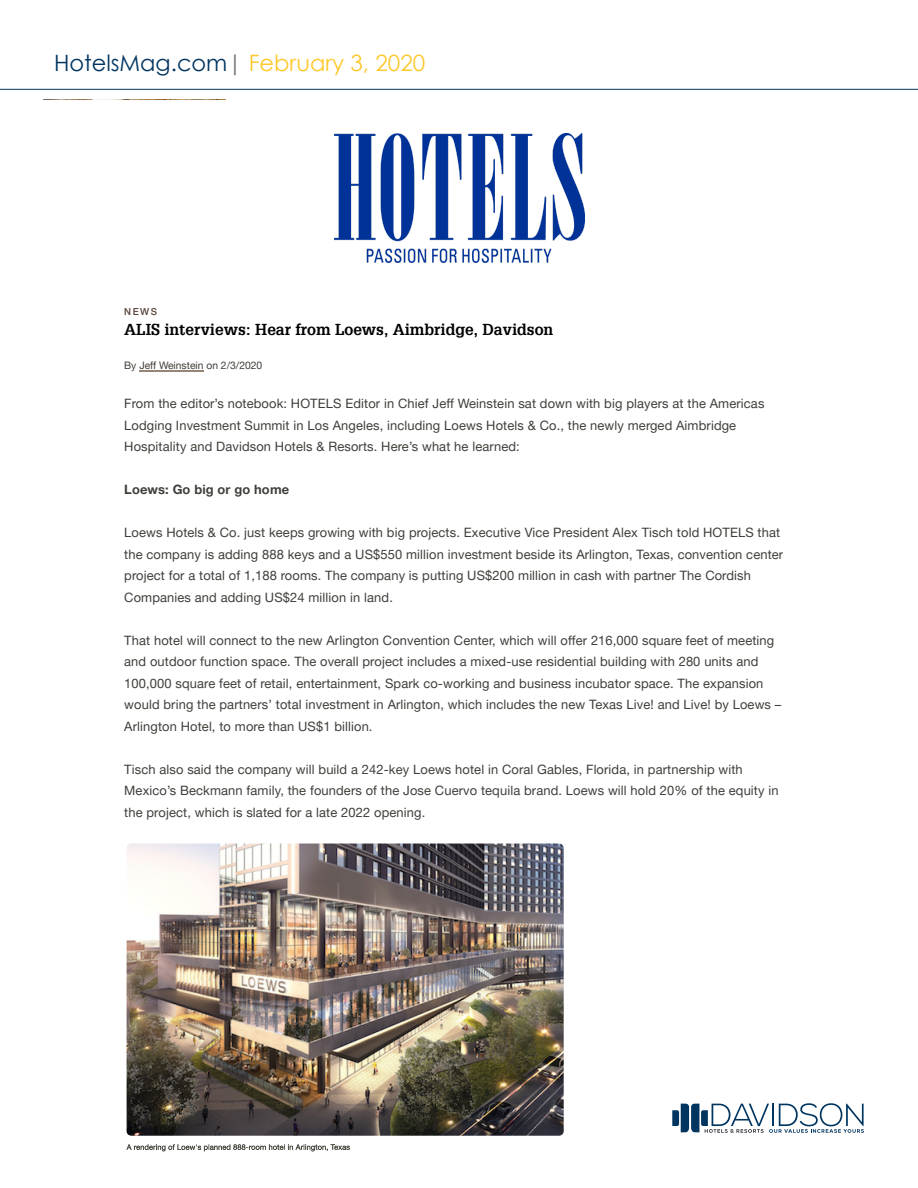
<style>
.page{position:relative;width:918px;height:1188px;background:#fff}
.page>*{position:absolute;margin:0;border:0;box-sizing:border-box;transform-origin:0 0}
.t1{font:22.5px "Century Gothic";color:#fec82b}
.t2{font:700 15.45px "Glypha LTW01 65";color:#000}
.t3{font:12.9px/21.5px "Helvetica Neue LTW01 55 Roman";letter-spacing:.01em;color:#3f3e39}
.t4{font:700 12.9px "Helvetica Neue LTW01 75";letter-spacing:.01em;color:#3f3e39}
.t5{font:10.35px "Helvetica Neue LTW01 55 Roman";color:#413a33}
.t6{font:500 9.75px "Helvetica Neue LTW01 65";color:#5a4538}
.s1{color:#003560}
.s2{color:#757679}
.s3{color:#3f3e39}
</style>
<div class="page">
<hr style="left:0;top:89px;width:918px;height:1px;background:#003560">
<svg style="left:672px;top:1103px;width:192px;height:30px"></svg>
<img style="left:335px;top:134px;width:250px;height:129px">
<hr style="left:139px;top:370px;width:65px;height:2px;background:#958675">
<img style="left:127px;top:844px;width:437px;height:292px">
<svg style="left:126px;top:1144px;width:224px;height:7px"></svg>
<p class="t1" style="left:54px;top:47px;width:373px"><span class="s1">HotelsMag.com</span><span class="s2">|</span> February 3, 2020</p>
<p class="t6" style="left:124px;top:306px;width:34px">NEWS</p>
<p class="t2" style="left:124px;top:320px;width:431px">ALIS interviews: Hear from Loews, Aimbridge, Davidson</p>
<p class="t5" style="left:124px;top:359px;width:140px"><span class="s3">By</span> Jeff Weinstein <span class="s3">on 2/3/2020</span></p>
<p class="t3" style="left:124px;top:393px;width:642px">From the editor’s notebook: HOTELS Editor in Chief Jeff Weinstein sat down with big players at the Americas<br>Lodging Investment Summit in Los Angeles, including Loews Hotels &amp; Co., the newly merged Aimbridge<br>Hospitality and Davidson Hotels &amp; Resorts. Here’s what he learned:</p>
<p class="t4" style="left:124px;top:482px;width:166px">Loews: Go big or go home</p>
<p class="t3" style="left:124px;top:522px;width:661px">Loews Hotels &amp; Co. just keeps growing with big projects. Executive Vice President Alex Tisch told HOTELS that the company is adding 888 keys and a US$550 million investment beside its Arlington, Texas, convention center project for a total of 1,188 rooms. The company is putting US$200 million in cash with partner The Cordish Companies and adding US$24 million in land.</p>
<p class="t3" style="left:124px;top:629px;width:659px">That hotel will connect to the new Arlington Convention Center, which will offer 216,000 square feet of meeting and outdoor function space. The overall project includes a mixed-use residential building with 280 units and 100,000 square feet of retail, entertainment, Spark co-working and business incubator space. The expansion would bring the partners’ total investment in Arlington, which includes the new Texas Live! and Live! by Loews – Arlington Hotel, to more than US$1 billion.</p>
<p class="t3" style="left:124px;top:758px;width:656px">Tisch also said the company will build a 242-key Loews hotel in Coral Gables, Florida, in partnership with<br>Mexico’s Beckmann family, the founders of the Jose Cuervo tequila brand. Loews will hold 20% of the equity in the project, which is slated for a late 2022 opening.</p>
</div>
